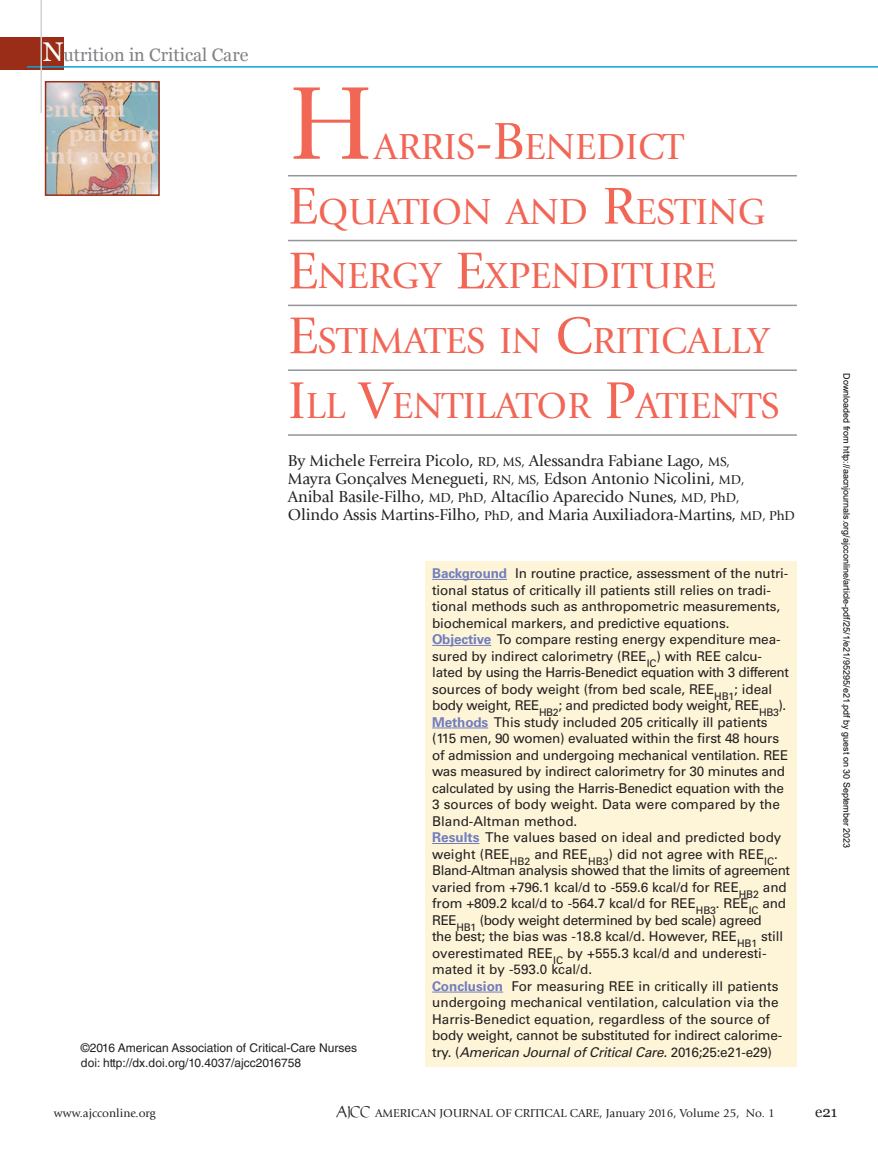
<style>
.page{position:relative;width:878px;height:1175px;background:#fff}
.page>*{position:absolute;margin:0;border:0;box-sizing:border-box;transform-origin:0 0}
.t1{font:108px "Giovanni Std";color:#f26656}
.t2{font:37.8px/64.8px "Giovanni Std";color:#f26656}
.t3{font:18px "Georgia";color:#808285}
.t4{font:16.5px/18px "Giovanni Std";letter-spacing:-.01em;color:#231f20}
.t5{font:15px "Georgia";color:#231f20}
.t6{font:13.5px/16.5px "Univers LT Std";letter-spacing:-.01em;color:#231f20}
.t7{font:12px/14.4px "Helvetica LT Std";color:#231f20}
.t8{font:12px "Giovanni Std";color:#231f20}
.t9{font:9px "Arial";color:#000}
.s1{font-size:27px;color:#fff}
.s2{font-size:54px}
.s3{font-size:13.5px}
.s4{font-weight:700;color:#717dbd}
.s5{font-style:italic}
.s6{font-family:"Publius";font-size:13.5px}
</style>
<div class="page">
<div style="left:0;top:38px;width:64px;height:32px;background:#9a2d17"></div>
<div style="left:425px;top:561px;width:371px;height:505px;background:#fef5d8"></div>
<hr style="left:432px;top:579px;width:75px;height:1px;background:#717dbd">
<hr style="left:432px;top:645px;width:59px;height:1px;background:#717dbd">
<hr style="left:432px;top:727px;width:56px;height:1px;background:#717dbd">
<hr style="left:432px;top:843px;width:47px;height:1px;background:#717dbd">
<hr style="left:432px;top:991px;width:71px;height:1px;background:#717dbd">
<hr style="left:288px;top:175px;width:508px;height:1px;background:#939598">
<hr style="left:288px;top:240px;width:508px;height:1px;background:#939598">
<hr style="left:288px;top:305px;width:508px;height:1px;background:#939598">
<hr style="left:288px;top:369px;width:508px;height:2px;background:#939598">
<hr style="left:288px;top:434px;width:508px;height:2px;background:#939598">
<hr style="left:27px;top:66px;width:851px;height:2px;background:#08a6d8">
<hr style="left:40px;top:0;width:2px;height:113px;background:#d1d2d4">
<img style="left:48px;top:84px;width:109px;height:109px">
<div style="left:45px;top:81px;width:115px;height:115px;border:2px solid #9a2d17"></div>
<h3 class="t3" style="left:43px;top:44px;width:207px"><span class="s1">N</span>utrition in Critical Care</h3>
<h1 class="t1" style="left:288px;top:63px;width:87px">H</h1>
<h2 class="t2" style="left:288px;top:114px;width:493px;text-indent:86px">ARRIS<span class="s2">-B</span>ENEDICT<br><span class="s2">E</span>QUATION AND <span class="s2">R</span>ESTING<br><span class="s2">E</span>NERGY <span class="s2">E</span>XPENDITURE<br><span class="s2">E</span>STIMATES IN <span class="s2">C</span>RITICALLY<br><span class="s2">I</span>LL <span class="s2">V</span>ENTILATOR <span class="s2">P</span>ATIENTS</h2>
<p class="t4" style="left:288px;top:452px;width:508px">By Michele Ferreira Picolo, <span class="s3">RD, MS,</span> Alessandra Fabiane Lago, <span class="s3">MS,<br></span>Mayra Gonçalves Menegueti, <span class="s3">RN, MS,</span> Edson Antonio Nicolini, <span class="s3">MD, </span>Anibal Basile-Filho, <span class="s3">MD, PhD,</span> Altacílio Aparecido Nunes, <span class="s3">MD, PhD,<br></span>Olindo Assis Martins-Filho, <span class="s3">PhD,</span> and Maria Auxiliadora-Martins, <span class="s3">MD, PhD</span></p>
<p class="t7" style="left:81px;top:1041px;width:277px">©2016 American Association of Critical-Care Nurses doi: http://dx.doi.org/10.4037/ajcc2016758</p>
<p class="t6" style="left:432px;top:565px;width:359px"><span class="s4">Background</span> In routine practice, assessment of the nutri&shy;tional status of critically ill patients still relies on tradi&shy;tional methods such as anthropometric measurements, biochemical markers, and predictive equations.<br><span class="s4">Objective</span> To compare resting energy expenditure mea&shy;sured by indirect calorimetry (REE<sub>IC</sub>) with REE calcu&shy;lated by using the Harris-Benedict equation with 3 different sources of body weight (from bed scale, REE<sub>HB1</sub>; ideal body weight, REE<sub>HB2</sub>; and predicted body weight, REE<sub>HB3</sub>).<br><span class="s4">Methods</span> This study included 205 critically ill patients (115 men, 90 women) evaluated within the first 48 hours of admission and undergoing mechanical ventilation. REE was measured by indirect calorimetry for 30 minutes and calculated by using the Harris-Benedict equation with the 3 sources of body weight. Data were compared by the Bland-Altman method.<br><span class="s4">Results</span> The values based on ideal and predicted body weight (REE<sub>HB2</sub> and REE<sub>HB3</sub>) did not agree with REE<sub>IC</sub>.<br>Bland-Altman analysis showed that the limits of agreement varied from +796.1 kcal/d to -559.6 kcal/d for REE<sub>HB2</sub> and from +809.2 kcal/d to -564.7 kcal/d for REE<sub>HB3</sub>. REE<sub>IC</sub> and REE<sub>HB1</sub> (body weight determined by bed scale) agreed<br>the best; the bias was -18.8 kcal/d. However, REE<sub>HB1</sub> still overestimated REE<sub>IC</sub> by +555.3 kcal/d and underesti&shy;mated it by -593.0 kcal/d.<br><span class="s4">Conclusion</span> For measuring REE in critically ill patients undergoing mechanical ventilation, calculation via the Harris-Benedict equation, regardless of the source of body weight, cannot be substituted for indirect calorime&shy;try. (<span class="s5">American Journal of Critical Care.</span> 2016;25:e21-e29)</p>
<p class="t9" style="left:850px;top:373px;width:476px;rotate:90deg">Downloaded from http://aacnjournals.org/ajcconline/article-pdf/25/1/e21/95295/e21.pdf by guest on 30 September 2023</p>
<p class="t8" style="left:54px;top:1106px;width:103px">www.ajcconline.org</p>
<p class="t8" style="left:336px;top:1106px;width:440px"><span class="s6">AJCC</span> AMERICAN JOURNAL OF CRITICAL CARE, January 2016, Volume 25, No. 1</p>
<p class="t5" style="left:815px;top:1102px;width:24px">e21</p>
</div>
